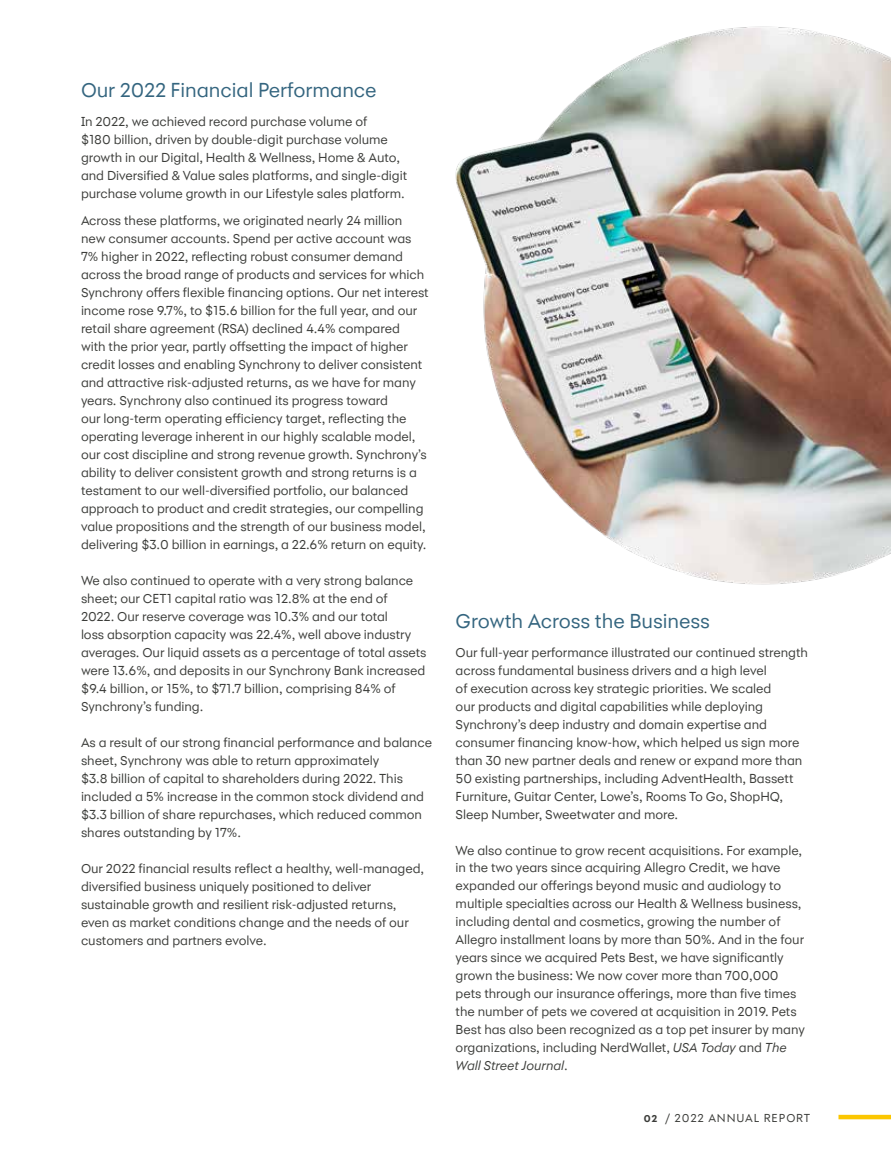
<style>
.page{position:relative;width:891px;height:1161px;background:#fff}
.page>*{position:absolute;margin:0;border:0;box-sizing:border-box;transform-origin:0 0}
.t1{font:21px "Synchrony Sans";letter-spacing:-.005em;color:#34657f}
.t2{font:13.5px/18px "Synchrony Sans";letter-spacing:-.005em;color:#3b3c39}
.t3{font:12px "Synchrony Sans";letter-spacing:.075em;color:#3b3c39}
.s1{font-style:italic}
.s2{font-weight:700;font-size:10.5px}
</style>
<div class="page">
<hr style="left:838px;top:1115px;width:53px;height:4px;background:#fbc600">
<img style="left:455px;top:26px;width:436px;height:559px">
<h1 class="t1" style="left:81px;top:78px;width:297px">Our 2022 Financial Performance</h1>
<p class="t2" style="left:81px;top:112px;width:328px">In 2022, we achieved record purchase volume of<br>$180 billion, driven by double-digit purchase volume growth in our Digital, Health &amp; Wellness, Home &amp; Auto, and Diversified &amp; Value sales platforms, and single-digit purchase volume growth in our Lifestyle sales platform.</p>
<p class="t2" style="left:81px;top:211px;width:349px">Across these platforms, we originated nearly 24 million new consumer accounts. Spend per active account was 7% higher in 2022, reflecting robust consumer demand across the broad range of products and services for which Synchrony offers flexible financing options. Our net interest income rose 9.7%, to $15.6 billion for the full year, and our retail share agreement (RSA) declined 4.4% compared<br>with the prior year, partly offsetting the impact of higher credit losses and enabling Synchrony to deliver consistent and attractive risk-adjusted returns, as we have for many years. Synchrony also continued its progress toward<br>our long-term operating efficiency target, reflecting the operating leverage inherent in our highly scalable model, our cost discipline and strong revenue growth. Synchrony’s ability to deliver consistent growth and strong returns is a testament to our well-diversified portfolio, our balanced approach to product and credit strategies, our compelling value propositions and the strength of our business model, delivering $3.0 billion in earnings, a 22.6% return on equity.</p>
<p class="t2" style="left:81px;top:571px;width:347px">We also continued to operate with a very strong balance sheet; our CET1 capital ratio was 12.8% at the end of<br>2022. Our reserve coverage was 10.3% and our total<br>loss absorption capacity was 22.4%, well above industry averages. Our liquid assets as a percentage of total assets were 13.6%, and deposits in our Synchrony Bank increased $9.4 billion, or 15%, to $71.7 billion, comprising 84% of Synchrony’s funding.</p>
<p class="t2" style="left:81px;top:733px;width:353px">As a result of our strong financial performance and balance sheet, Synchrony was able to return approximately<br>$3.8 billion of capital to shareholders during 2022. This included a 5% increase in the common stock dividend and $3.3 billion of share repurchases, which reduced common shares outstanding by 17%.</p>
<p class="t2" style="left:81px;top:859px;width:345px">Our 2022 financial results reflect a healthy, well-managed, diversified business uniquely positioned to deliver sustainable growth and resilient risk-adjusted returns, even as market conditions change and the needs of our customers and partners evolve.</p>
<h1 class="t1" style="left:456px;top:609px;width:256px">Growth Across the Business</h1>
<p class="t2" style="left:456px;top:643px;width:354px">Our full-year performance illustrated our continued strength across fundamental business drivers and a high level<br>of execution across key strategic priorities. We scaled<br>our products and digital capabilities while deploying Synchrony’s deep industry and domain expertise and consumer financing know-how, which helped us sign more than 30 new partner deals and renew or expand more than 50 existing partnerships, including AdventHealth, Bassett Furniture, Guitar Center, Lowe’s, Rooms To Go, ShopHQ, Sleep Number, Sweetwater and more.</p>
<p class="t2" style="left:456px;top:841px;width:351px">We also continue to grow recent acquisitions. For example, in the two years since acquiring Allegro Credit, we have expanded our offerings beyond music and audiology to multiple specialties across our Health &amp; Wellness business, including dental and cosmetics, growing the number of Allegro installment loans by more than 50%. And in the four years since we acquired Pets Best, we have significantly grown the business: We now cover more than 700,000 pets through our insurance offerings, more than five times the number of pets we covered at acquisition in 2019. Pets Best has also been recognized as a top pet insurer by many organizations, including NerdWallet, <span class="s1">USA Today</span> and <span class="s1">The Wall Street Journal</span>.</p>
<p class="t3" style="left:644px;top:1111px;width:168px"><span class="s2">02</span> / 2022 ANNUAL REPORT</p>
</div>
